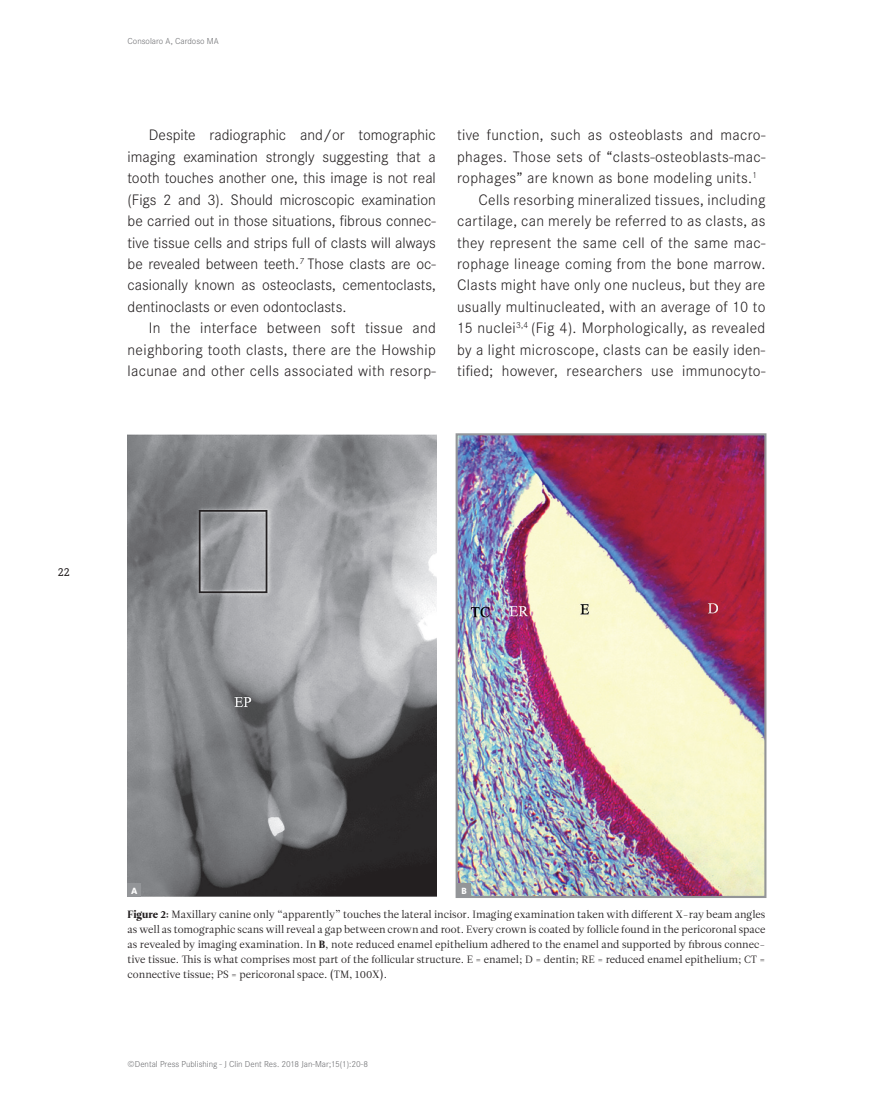
<style>
.page{position:relative;width:893px;height:1106px;background:#fff}
.page>*{position:absolute;margin:0;border:0;box-sizing:border-box;transform-origin:0 0}
.t1{font:300 15.75px/21.5px "Corporate STOT";letter-spacing:.02em;color:#231f20;text-align:justify}
.t2{font:500 12px "Corporate ETOT";color:#231f20}
.t3{font:10.5px/15px "Leitura Roman 1";color:#231f20;text-align:justify}
.t4{font:300 9px "Corporate STOT";color:#6c6d70}
.t5{font:700 9px "Whitney";color:#fff}
.s1{font-family:"Leitura Roman 4"}
</style>
<div class="page">
<img style="left:128px;top:434px;width:308px;height:463px">
<img style="left:459px;top:436px;width:304px;height:459px">
<div style="left:456px;top:433px;width:310px;height:465px;border:2px solid #939598"></div>
<div style="left:128px;top:883px;width:13px;height:14px;background:#939598"></div>
<div style="left:458px;top:883px;width:13px;height:14px;background:#939598"></div>
<p class="t4" style="left:128px;top:36px;width:93px">Consolaro A, Cardoso MA</p>
<p class="t1" style="left:128px;top:124px;width:310px;text-indent:21px">Despite radiographic and/or tomographic imaging examination strongly suggesting that a tooth touches another one, this image is not real (Figs 2 and 3). Should microscopic examination be carried out in those situations, fibrous connec&shy;tive tissue cells and strips full of clasts will always be revealed between teeth.<sup>7</sup> Those clasts are oc&shy;casionally known as osteoclasts, cementoclasts, dentinoclasts or even odontoclasts.</p>
<p class="t1" style="left:128px;top:317px;width:310px;text-indent:21px">In the interface between soft tissue and neighboring tooth clasts, there are the Howship lacunae and other cells associated with resorp-</p>
<p class="t1" style="left:457px;top:124px;width:310px">tive function, such as osteoblasts and macro-</p>
<p class="t1" style="left:457px;top:146px;width:310px">phages. Those sets of “clasts-osteoblasts-mac-</p>
<p class="t1" style="left:457px;top:167px;width:302px">rophages” are known as bone modeling units.<sup>1</sup></p>
<p class="t1" style="left:478px;top:189px;width:289px">Cells resorbing mineralized tissues, including</p>
<p class="t1" style="left:457px;top:210px;width:310px">cartilage, can merely be referred to as clasts, as</p>
<p class="t1" style="left:457px;top:232px;width:310px">they represent the same cell of the same mac-</p>
<p class="t1" style="left:457px;top:253px;width:310px">rophage lineage coming from the bone marrow.</p>
<p class="t1" style="left:457px;top:275px;width:310px">Clasts might have only one nucleus, but they are</p>
<p class="t1" style="left:457px;top:296px;width:310px">usually multinucleated, with an average of 10 to</p>
<p class="t1" style="left:457px;top:317px;width:310px">15 nuclei<sup>3,4</sup> (Fig 4). Morphologically, as revealed</p>
<p class="t1" style="left:457px;top:339px;width:310px">by a light microscope, clasts can be easily iden-</p>
<p class="t1" style="left:457px;top:360px;width:310px">tified; however, researchers use immunocyto-</p>
<p class="t2" style="left:58px;top:565px;width:14px">22</p>
<p class="t5" style="left:131px;top:884px;width:8px">A</p>
<p class="t5" style="left:462px;top:884px;width:7px">B</p>
<p class="t3" style="left:128px;top:906px;width:639px"><span class="s1">Figure 2:</span> Maxillary canine only “apparently” touches the lateral incisor. Imaging examination taken with different X-ray beam angles as well as tomographic scans will reveal a gap between crown and root. Every crown is coated by follicle found in the pericoronal space as revealed by imaging examination. In <span class="s1">B</span>, note reduced enamel epithelium adhered to the enamel and supported by fibrous connec&shy;tive tissue. This is what comprises most part of the follicular structure. E = enamel; D = dentin; RE = reduced enamel epithelium; CT = connective tissue; PS = pericoronal space. (TM, 100X).</p>
<p class="t4" style="left:128px;top:1058px;width:242px">©Dental Press Publishing - J Clin Dent Res. 2018 Jan-Mar;15(1):20-8</p>
</div>
